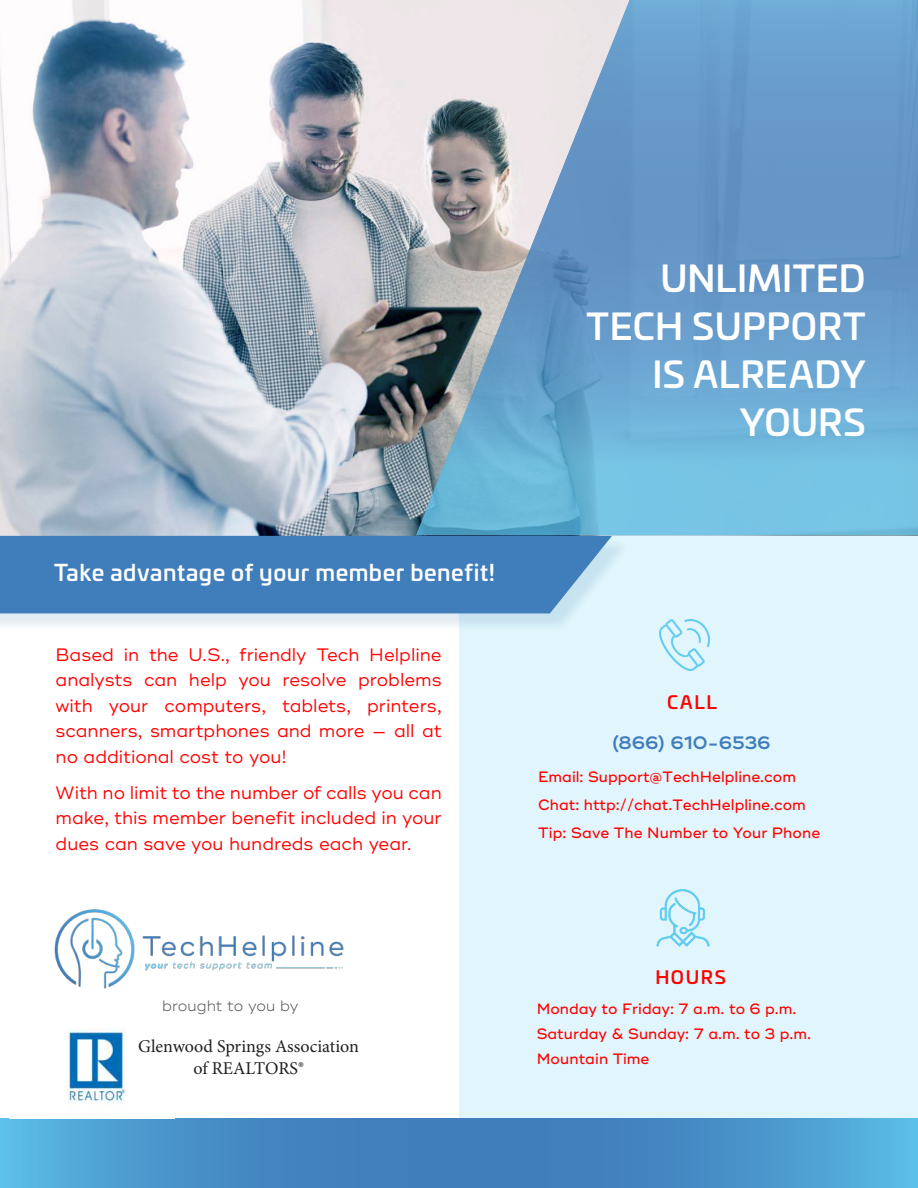
<style>
.page{position:relative;width:918px;height:1188px;background:#fff}
.page>*{position:absolute;margin:0;border:0;box-sizing:border-box;transform-origin:0 0}
.t1{font:500 36px/48px "Univia Pro";letter-spacing:.01em;color:#fff;text-align:right}
.t2{font:500 22.5px "Univia Pro";letter-spacing:.02em;color:#fff}
.t3{font:18px/25.5px "Ridley Grotesk";color:#f00;text-align:justify}
.t4{font:18px/21.6px "Minion Pro";color:#221f1f;text-align:center}
.t5{font:600 18px "Ridley Grotesk";letter-spacing:.005em;color:#407dbb}
.t6{font:500 18px "Univia Pro";letter-spacing:.095em;color:#f00}
.t7{font:500 15px/28.3px "Ridley Grotesk";color:#f00}
.t8{font:300 15px "Ridley Grotesk";letter-spacing:-.005em;color:#4c4c4e}
</style>
<div class="page">
<div style="left:459px;top:534px;width:459px;height:654px;background:#e0f5fc"></div>
<img style="left:0;top:0;width:416px;height:535px">
<img style="left:54px;top:909px;width:290px;height:80px">
<svg style="left:0;top:1118px;width:918px;height:70px;background:#4891c8"></svg>
<svg style="left:416px;top:0;width:502px;height:535px;background:#7ba9cb"></svg>
<div style="left:0;top:538px;width:629px;height:94px;background:#065994;opacity:.12"></div>
<div style="left:0;top:536px;width:612px;height:77px;background:#407dbb"></div>
<img style="left:657px;top:890px;width:52px;height:56px">
<img style="left:659px;top:620px;width:51px;height:50px">
<img style="left:67px;top:1028px;width:59px;height:76px">
<h1 class="t1" style="left:587px;top:258px;width:280px">UNLIMITED<br>TECH SUPPORT<br>IS ALREADY<br>YOURS</h1>
<p class="t2" style="left:54px;top:563px;width:443px">Take advantage of your member benefit!</p>
<p class="t3" style="left:56px;top:643px;width:388px">Based in the U.S., friendly Tech Helpline analysts can help you resolve problems with your computers, tablets, printers, scanners, smartphones and more — all at no additional cost to you!</p>
<p class="t3" style="left:56px;top:781px;width:388px">With no limit to the number of calls you can make, this member benefit included in your dues can save you hundreds each year.</p>
<p class="t6" style="left:667px;top:695px;width:51px">CALL</p>
<p class="t5" style="left:612px;top:734px;width:160px">(866) 610-6536</p>
<p class="t7" style="left:538px;top:763px;width:284px">Email: Support@TechHelpline.com<br>Chat: http://chat.TechHelpline.com<br>Tip: Save The Number to Your Phone</p>
<p class="t8" style="left:162px;top:999px;width:138px">brought to you by</p>
<p class="t4" style="left:138px;top:1037px;width:222px">Glenwood Springs Association of REALTORS®</p>
<p class="t6" style="left:655px;top:970px;width:72px">HOURS</p>
<p class="t7" style="left:537px;top:997px;width:276px;line-height:24.9px">Monday to Friday: 7 a.m. to 6 p.m.<br>Saturday &amp; Sunday: 7 a.m. to 3 p.m.<br>Mountain Time</p>
</div>
